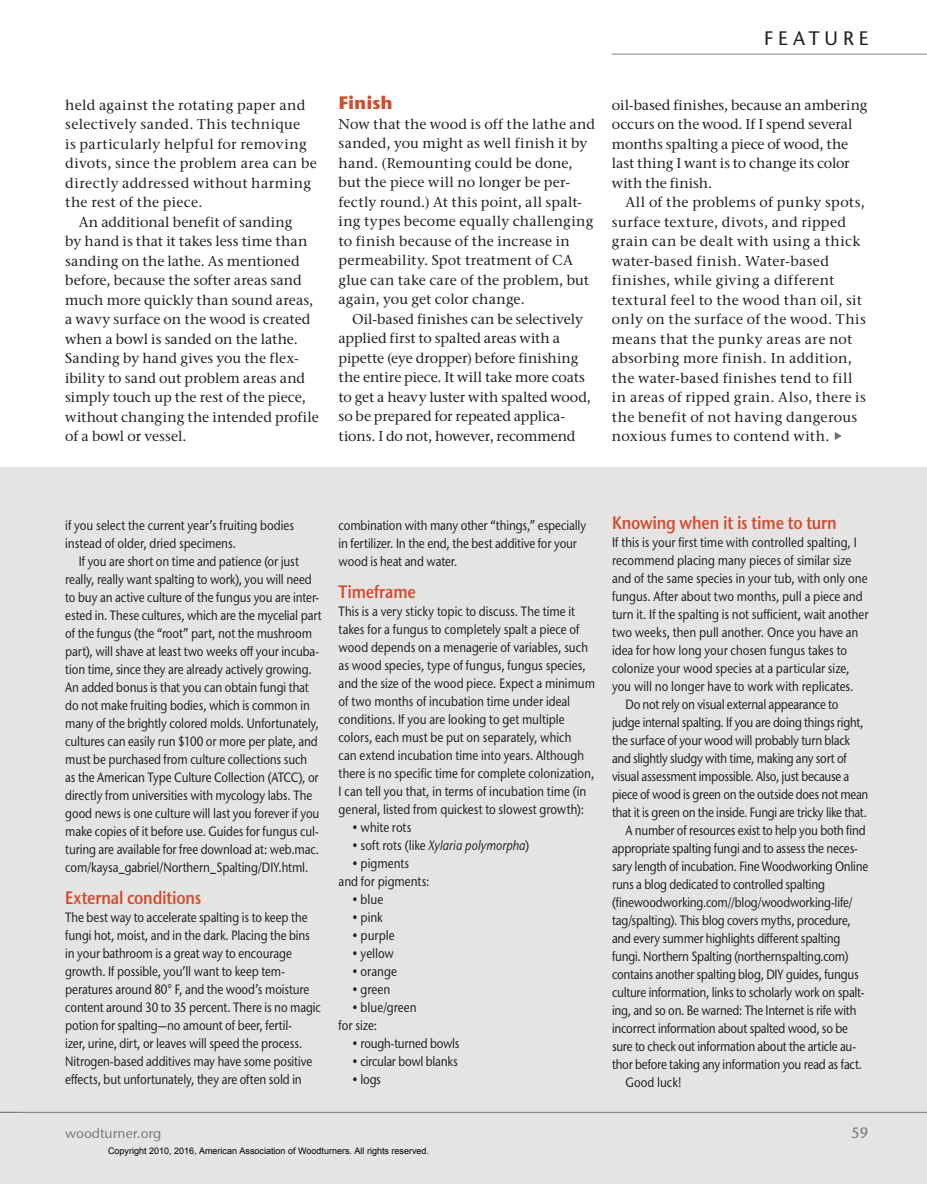
<style>
.page{position:relative;width:927px;height:1184px;background:#fff}
.page>*{position:absolute;margin:0;border:0;box-sizing:border-box;transform-origin:0 0}
.t1{font:500 19.5px "Stone Sans ITC Pro";letter-spacing:.255em;color:#231f20}
.t2{font:600 18px "Stone Sans ITC Pro";letter-spacing:-.015em;color:#d24c2f;scale:.85 1}
.t3{font:700 18px "Stone Sans ITC Pro";color:#d24c2f}
.t4{font:500 15px "Stone Sans ITC Pro";color:#808285}
.t5{font:500 14.25px/19.5px "Stone Serif ITC Pro";letter-spacing:.01em;color:#231f20}
.t6{font:500 14.25px "Stone Serif ITC Pro";letter-spacing:.03em;color:#231f20}
.t7{font:500 13.5px/18px "Stone Sans ITC Pro";letter-spacing:-.01em;color:#231f20;scale:.85 1}
.t8{font:italic 500 13.5px "Stone Sans ITC Pro";color:#231f20;scale:.85 1}
.t9{font:500 13.5px "Stone Sans ITC Pro";color:#808285}
.t10{font:9px "Arial";color:#000}
.s1{font-style:normal}
</style>
<div class="page">
<hr style="left:612px;top:54px;width:315px;height:1px;background:#808285">
<div style="left:0;top:467px;width:927px;height:717px;background:#e5e4e3"></div>
<svg style="left:835px;top:432px;width:7px;height:8px"></svg>
<p class="t5" style="left:65px;top:95px;width:242px">held against the rotating paper and</p>
<p class="t6" style="left:65px;top:115px;width:236px">selectively sanded. This technique</p>
<p class="t5" style="left:65px;top:134px;width:243px">is particularly helpful for removing</p>
<p class="t5" style="left:65px;top:153px;width:253px">divots, since the problem area can be</p>
<p class="t5" style="left:65px;top:173px;width:248px">directly addressed without harming</p>
<p class="t5" style="left:65px;top:192px;width:139px">the rest of the piece.</p>
<p class="t5" style="left:79px;top:212px;width:215px">An additional benefit of sanding</p>
<p class="t5" style="left:65px;top:231px;width:244px">by hand is that it takes less time than</p>
<p class="t5" style="left:65px;top:251px;width:236px">sanding on the lathe. As mentioned</p>
<p class="t5" style="left:65px;top:270px;width:238px">before, because the softer areas sand</p>
<p class="t5" style="left:65px;top:290px;width:250px">much more quickly than sound areas,</p>
<p class="t5" style="left:65px;top:309px;width:247px">a wavy surface on the wood is created</p>
<p class="t5" style="left:65px;top:329px;width:234px">when a bowl is sanded on the lathe.</p>
<p class="t5" style="left:65px;top:348px;width:235px">Sanding by hand gives you the flex-</p>
<p class="t5" style="left:65px;top:368px;width:241px">ibility to sand out problem areas and</p>
<p class="t5" style="left:65px;top:387px;width:242px">simply touch up the rest of the piece,</p>
<p class="t5" style="left:65px;top:407px;width:255px">without changing the intended profile</p>
<p class="t5" style="left:65px;top:426px;width:123px">of a bowl or vessel.</p>
<h1 class="t1" style="left:764px;top:26px;width:106px">Feature</h1>
<h2 class="t3" style="left:339px;top:91px;width:56px">Finish</h2>
<p class="t5" style="left:339px;top:114px;width:258px">Now that the wood is off the lathe and sanded, you might as well finish it by hand. (Remounting could be done, but the piece will no longer be per&shy;fectly round.) At this point, all spalt&shy;ing types become equally challenging to finish because of the increase in permeability. Spot treatment of CA glue can take care of the problem, but again, you get color change.</p>
<p class="t5" style="left:339px;top:309px;width:254px;text-indent:13px">Oil-based finishes can be selectively applied first to spalted areas with a pipette (eye dropper) before finishing the entire piece. It will take more coats to get a heavy luster with spalted wood, so be prepared for repeated applica&shy;tions. I do not, however, recommend</p>
<p class="t5" style="left:612px;top:95px;width:257px">oil-based finishes, because an ambering occurs on the wood. If I spend several months spalting a piece of wood, the last thing I want is to change its color with the finish.</p>
<p class="t5" style="left:612px;top:193px;width:255px;text-indent:13px">All of the problems of punky spots, surface texture, divots, and ripped grain can be dealt with using a thick water-based finish. Water-based finishes, while giving a different textural feel to the wood than oil, sit only on the surface of the wood. This means that the punky areas are not absorbing more finish. In addition, the water-based finishes tend to fill in areas of ripped grain. Also, there is the benefit of not having dangerous noxious fumes to contend with.</p>
<p class="t7" style="left:65px;top:516px;width:271px">if you select the current year’s fruiting bodies instead of older, dried specimens.</p>
<p class="t7" style="left:65px;top:552px;width:303px;text-indent:13px">If you are short on time and patience (or just really, really want spalting to work), you will need to buy an active culture of the fungus you are inter&shy;ested in. These cultures, which are the mycelial part of the fungus (the “root” part, not the mushroom part), will shave at least two weeks off your incuba&shy;tion time, since they are already actively growing.<br>An added bonus is that you can obtain fungi that do not make fruiting bodies, which is common in many of the brightly colored molds. Unfortunately, cultures can easily run $100 or more per plate, and must be purchased from culture collections such<br>as the American Type Culture Collection (ATCC), or directly from universities with mycology labs. The good news is one culture will last you forever if you make copies of it before use. Guides for fungus cul&shy;turing are available for free download at: web.mac. com/kaysa_gabriel/Northern_Spalting/DIY.html.</p>
<h2 class="t2" style="left:65px;top:886px;width:162px">External conditions</h2>
<p class="t7" style="left:65px;top:908px;width:303px">The best way to accelerate spalting is to keep the fungi hot, moist, and in the dark. Placing the bins in your bathroom is a great way to encourage growth. If possible, you’ll want to keep tem&shy;peratures around 80° F, and the wood’s moisture content around 30 to 35 percent. There is no magic potion for spalting—no amount of beer, fertil-<br>izer, urine, dirt, or leaves will speed the process.<br>Nitrogen-based additives may have some positive effects, but unfortunately, they are often sold in</p>
<p class="t7" style="left:339px;top:516px;width:293px">combination with many other “things,” especially in fertilizer. In the end, the best additive for your wood is heat and water.</p>
<h2 class="t2" style="left:339px;top:580px;width:92px">Timeframe</h2>
<p class="t7" style="left:339px;top:602px;width:303px">This is a very sticky topic to discuss. The time it takes for a fungus to completely spalt a piece of wood depends on a menagerie of variables, such as wood species, type of fungus, fungus species, and the size of the wood piece. Expect a minimum of two months of incubation time under ideal conditions. If you are looking to get multiple colors, each must be put on separately, which<br>can extend incubation time into years. Although there is no specific time for complete colonization, I can tell you that, in terms of incubation time (in general, listed from quickest to slowest growth):</p>
<p class="t7" style="left:352px;top:818px;width:71px">• white rots</p>
<p class="t8" style="left:352px;top:837px;width:210px"><span class="s1">• soft rots (like</span> Xylaria polymorpha<span class="s1">)</span></p>
<p class="t7" style="left:339px;top:854px;width:109px;text-align:center">• pigments<br>and for pigments:</p>
<p class="t7" style="left:352px;top:890px;width:38px">• blue</p>
<p class="t7" style="left:352px;top:908px;width:38px">• pink</p>
<p class="t7" style="left:352px;top:926px;width:52px">• purple</p>
<p class="t7" style="left:352px;top:944px;width:51px">• yellow</p>
<p class="t7" style="left:352px;top:962px;width:54px">• orange</p>
<p class="t7" style="left:352px;top:980px;width:46px">• green</p>
<p class="t7" style="left:339px;top:998px;width:93px;text-indent:13px">• blue/green for size:</p>
<p class="t7" style="left:352px;top:1034px;width:128px">• rough-turned bowls</p>
<p class="t7" style="left:352px;top:1052px;width:126px">• circular bowl blanks</p>
<p class="t7" style="left:352px;top:1070px;width:36px">• logs</p>
<h2 class="t2" style="left:612px;top:511px;width:266px">Knowing when it is time to turn</h2>
<p class="t7" style="left:612px;top:533px;width:289px">If this is your first time with controlled spalting, I</p>
<p class="t7" style="left:612px;top:551px;width:283px">recommend placing many pieces of similar size</p>
<p class="t7" style="left:612px;top:569px;width:302px">and of the same species in your tub, with only one</p>
<p class="t7" style="left:612px;top:587px;width:296px">fungus. After about two months, pull a piece and</p>
<p class="t7" style="left:612px;top:605px;width:303px">turn it. If the spalting is not sufficient, wait another</p>
<p class="t7" style="left:612px;top:623px;width:291px">two weeks, then pull another. Once you have an</p>
<p class="t7" style="left:612px;top:641px;width:278px">idea for how long your chosen fungus takes to</p>
<p class="t7" style="left:612px;top:659px;width:281px">colonize your wood species at a particular size,</p>
<p class="t7" style="left:612px;top:677px;width:286px">you will no longer have to work with replicates.</p>
<p class="t7" style="left:625px;top:695px;width:252px">Do not rely on visual external appearance to</p>
<p class="t7" style="left:612px;top:713px;width:297px">judge internal spalting. If you are doing things right,</p>
<p class="t7" style="left:612px;top:731px;width:282px">the surface of your wood will probably turn black</p>
<p class="t7" style="left:612px;top:749px;width:278px">and slightly sludgy with time, making any sort of</p>
<p class="t7" style="left:612px;top:767px;width:281px">visual assessment impossible. Also, just because a</p>
<p class="t7" style="left:612px;top:785px;width:303px">piece of wood is green on the outside does not mean</p>
<p class="t7" style="left:612px;top:803px;width:302px">that it is green on the inside. Fungi are tricky like that.</p>
<p class="t7" style="left:626px;top:821px;width:284px">A number of resources exist to help you both find</p>
<p class="t7" style="left:612px;top:839px;width:291px">appropriate spalting fungi and to assess the neces-</p>
<p class="t7" style="left:612px;top:857px;width:303px">sary length of incubation. Fine Woodworking Online</p>
<p class="t7" style="left:612px;top:875px;width:252px">runs a blog dedicated to controlled spalting</p>
<p class="t7" style="left:612px;top:893px;width:285px">(finewoodworking.com//blog/woodworking-life/</p>
<p class="t7" style="left:612px;top:911px;width:283px">tag/spalting). This blog covers myths, procedure,</p>
<p class="t7" style="left:612px;top:929px;width:270px">and every summer highlights different spalting</p>
<p class="t7" style="left:612px;top:947px;width:280px">fungi. Northern Spalting (northernspalting.com)</p>
<p class="t7" style="left:612px;top:965px;width:292px">contains another spalting blog, DIY guides, fungus</p>
<p class="t7" style="left:612px;top:983px;width:298px">culture information, links to scholarly work on spalt-</p>
<p class="t7" style="left:612px;top:1001px;width:289px">ing, and so on. Be warned: The Internet is rife with</p>
<p class="t7" style="left:612px;top:1019px;width:279px">incorrect information about spalted wood, so be</p>
<p class="t7" style="left:612px;top:1037px;width:289px">sure to check out information about the article au-</p>
<p class="t7" style="left:612px;top:1055px;width:296px">thor before taking any information you read as fact.</p>
<p class="t7" style="left:626px;top:1073px;width:67px">Good luck!</p>
<p class="t9" style="left:65px;top:1125px;width:98px">woodturner.org</p>
<p class="t4" style="left:851px;top:1123px;width:19px">59</p>
<p class="t10" style="left:108px;top:1145px;width:323px">Copyright 2010, 2016, American Association of Woodturners. All rights reserved.</p>
</div>
